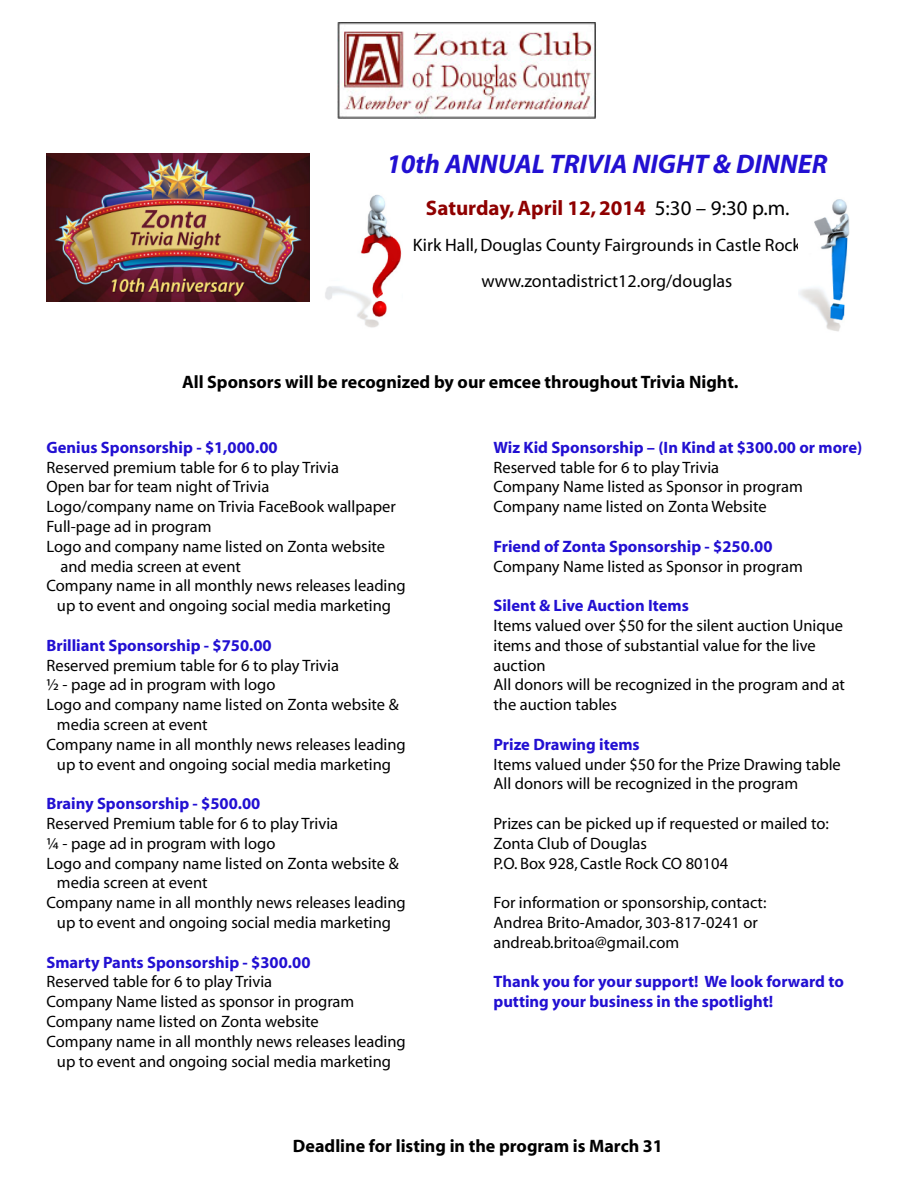
<style>
.page{position:relative;width:918px;height:1188px;background:#fff}
.page>*{position:absolute;margin:0;border:0;box-sizing:border-box;transform-origin:0 0}
.t1{font:italic 700 27px "Myriad";color:#2210d2}
.t2{font:700 21px "Myriad";color:#8f0000}
.t3{font:700 18px "Myriad";color:#000}
.t4{font:18px/36px "Myriad";color:#000;text-align:center}
.t5{font:16.5px/19.8px "Myriad";color:#000}
.t6{font:700 16.5px/19.8px "Myriad";color:#2210d2}
.s1{font-weight:400;color:#000}
</style>
<div class="page">
<img style="left:337px;top:22px;width:259px;height:96px">
<img style="left:46px;top:154px;width:264px;height:148px">
<img style="left:325px;top:194px;width:77px;height:134px">
<img style="left:799px;top:199px;width:50px;height:133px">
<h1 class="t1" style="left:386px;top:150px;width:443px">10th ANNUAL TRIVIA NIGHT &amp; DINNER</h1>
<p class="t2" style="left:426px;top:197px;width:365px">Saturday, April 12, 2014 <span class="s1">5:30 – 9:30 p.m.</span></p>
<p class="t4" style="left:413px;top:227px;width:390px">Kirk Hall, Douglas County Fairgrounds in Castle Rock www.zontadistrict12.org/douglas</p>
<p class="t3" style="left:182px;top:372px;width:558px">All Sponsors will be recognized by our emcee throughout Trivia Night.</p>
<p class="t6" style="left:46px;top:438px;width:233px">Genius Sponsorship - $1,000.00</p>
<p class="t5" style="left:46px;top:458px;width:294px">Reserved premium table for 6 to play Trivia</p>
<p class="t5" style="left:46px;top:478px;width:224px">Open bar for team night of Trivia</p>
<p class="t5" style="left:46px;top:497px;width:351px">Logo/company name on Trivia FaceBook wallpaper</p>
<p class="t5" style="left:46px;top:517px;width:166px">Full-page ad in program</p>
<p class="t5" style="left:46px;top:537px;width:340px">Logo and company name listed on Zonta website</p>
<p class="t5" style="left:60px;top:557px;width:182px">and media screen at event</p>
<p class="t5" style="left:46px;top:577px;width:361px">Company name in all monthly news releases leading</p>
<p class="t5" style="left:57px;top:596px;width:336px">up to event and ongoing social media marketing</p>
<p class="t6" style="left:46px;top:636px;width:227px">Brilliant Sponsorship - $750.00</p>
<p class="t5" style="left:46px;top:656px;width:294px">Reserved premium table for 6 to play Trivia</p>
<p class="t5" style="left:46px;top:676px;width:231px">½ - page ad in program with logo</p>
<p class="t5" style="left:46px;top:695px;width:354px">Logo and company name listed on Zonta website &amp;</p>
<p class="t5" style="left:57px;top:715px;width:152px">media screen at event</p>
<p class="t5" style="left:46px;top:735px;width:361px">Company name in all monthly news releases leading</p>
<p class="t5" style="left:57px;top:755px;width:336px">up to event and ongoing social media marketing</p>
<p class="t6" style="left:46px;top:794px;width:215px">Brainy Sponsorship - $500.00</p>
<p class="t5" style="left:46px;top:814px;width:293px">Reserved Premium table for 6 to play Trivia</p>
<p class="t5" style="left:46px;top:834px;width:231px">¼ - page ad in program with logo</p>
<p class="t5" style="left:46px;top:854px;width:354px">Logo and company name listed on Zonta website &amp;</p>
<p class="t5" style="left:57px;top:874px;width:152px">media screen at event</p>
<p class="t5" style="left:46px;top:893px;width:361px">Company name in all monthly news releases leading</p>
<p class="t5" style="left:57px;top:913px;width:336px">up to event and ongoing social media marketing</p>
<p class="t6" style="left:46px;top:953px;width:266px">Smarty Pants Sponsorship - $300.00</p>
<p class="t5" style="left:46px;top:973px;width:227px">Reserved table for 6 to play Trivia</p>
<p class="t5" style="left:46px;top:992px;width:309px">Company Name listed as sponsor in program</p>
<p class="t5" style="left:46px;top:1012px;width:274px">Company name listed on Zonta website</p>
<p class="t5" style="left:46px;top:1032px;width:361px">Company name in all monthly news releases leading</p>
<p class="t5" style="left:57px;top:1052px;width:336px">up to event and ongoing social media marketing</p>
<p class="t6" style="left:494px;top:438px;width:370px">Wiz Kid Sponsorship – (In Kind at $300.00 or more)</p>
<p class="t5" style="left:494px;top:458px;width:311px">Reserved table for 6 to play Trivia<br>Company Name listed as Sponsor in program<br>Company name listed on Zonta Website</p>
<p class="t6" style="left:494px;top:537px;width:281px">Friend of Zonta Sponsorship - $250.00</p>
<p class="t5" style="left:494px;top:557px;width:311px">Company Name listed as Sponsor in program</p>
<p class="t6" style="left:494px;top:596px;width:197px">Silent &amp; Live Auction Items</p>
<p class="t5" style="left:494px;top:616px;width:353px">Items valued over $50 for the silent auction Unique items and those of substantial value for the live auction<br>All donors will be recognized in the program and at the auction tables</p>
<p class="t6" style="left:494px;top:735px;width:148px">Prize Drawing items</p>
<p class="t5" style="left:494px;top:755px;width:349px">Items valued under $50 for the Prize Drawing table<br>All donors will be recognized in the program</p>
<p class="t5" style="left:494px;top:814px;width:337px">Prizes can be picked up if requested or mailed to:<br>Zonta Club of Douglas<br>P.O. Box 928, Castle Rock CO 80104</p>
<p class="t5" style="left:494px;top:893px;width:275px">For information or sponsorship, contact:<br>Andrea Brito-Amador, 303-817-0241 or andreab.britoa@gmail.com</p>
<p class="t6" style="left:494px;top:972px;width:352px">Thank you for your support! We look forward to putting your business in the spotlight!</p>
<p class="t3" style="left:293px;top:1136px;width:371px">Deadline for listing in the program is March 31</p>
</div>
